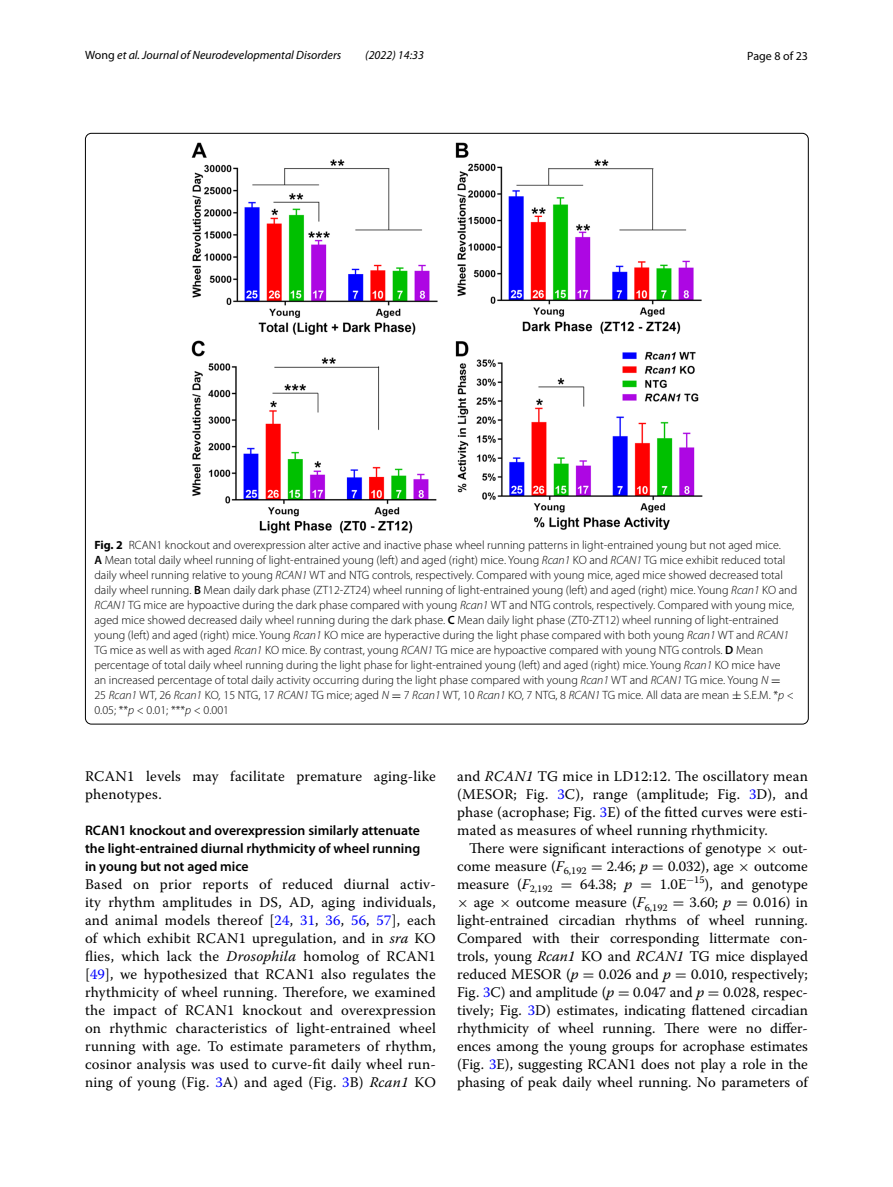
<style>
.page{position:relative;width:893px;height:1187px;background:#fff}
.page>*{position:absolute;margin:0;border:0;box-sizing:border-box;transform-origin:0 0}
.t1{font:14.7px/18px "Warnock Pro";letter-spacing:.015em;color:#000;text-align:justify}
.t2{font:600 13.8px/18px "Myriad Pro";color:#000;text-align:justify}
.t3{font:300 12px/15px "Myriad Pro";color:#000}
.t4{font:italic 12px "Myriad Pro";color:#000}
.t5{font:12px "Myriad Pro";color:#000}
.s1{font-style:normal}
.s2{font-weight:700}
.s3{font-weight:600}
.s4{font-style:italic}
.s5{font-family:"MTSY";font-weight:400}
.s6{color:#00f}
.s7{font-family:"MTSY"}
</style>
<div class="page">
<img style="left:192px;top:142px;width:510px;height:391px">
<p class="t4" style="left:85px;top:48px;width:258px"><span class="s1">Wong</span> et al. Journal of Neurodevelopmental Disorders</p>
<p class="t4" style="left:365px;top:48px;width:60px">(2022) 14:33</p>
<p class="t5" style="left:747px;top:48px;width:62px">Page 8 of 23</p>
<p class="t3" style="left:94px;top:537px;width:704px"><span class="s2">Fig. 2</span> RCAN1 knockout and overexpression alter active and inactive phase wheel running patterns in light-entrained young but not aged mice.<br><span class="s3">A</span> Mean total daily wheel running of light-entrained young (left) and aged (right) mice. Young <span class="s4">Rcan1</span> KO and <span class="s4">RCAN1</span> TG mice exhibit reduced total daily wheel running relative to young <span class="s4">RCAN1</span> WT and NTG controls, respectively. Compared with young mice, aged mice showed decreased total daily wheel running. <span class="s3">B</span> Mean daily dark phase (ZT12-ZT24) wheel running of light-entrained young (left) and aged (right) mice. Young <span class="s4">Rcan1</span> KO and <span class="s4">RCAN1</span> TG mice are hypoactive during the dark phase compared with young <span class="s4">Rcan1</span> WT and NTG controls, respectively. Compared with young mice, aged mice showed decreased daily wheel running during the dark phase. <span class="s3">C</span> Mean daily light phase (ZT0-ZT12) wheel running of light-entrained young (left) and aged (right) mice. Young <span class="s4">Rcan1</span> KO mice are hyperactive during the light phase compared with both young <span class="s4">Rcan1</span> WT and <span class="s4">RCAN1<br></span>TG mice as well as with aged <span class="s4">Rcan1</span> KO mice. By contrast, young <span class="s4">RCAN1</span> TG mice are hypoactive compared with young NTG controls. <span class="s3">D</span> Mean percentage of total daily wheel running during the light phase for light-entrained young (left) and aged (right) mice. Young <span class="s4">Rcan1</span> KO mice have<br>an increased percentage of total daily activity occurring during the light phase compared with young <span class="s4">Rcan1</span> WT and <span class="s4">RCAN1</span> TG mice. Young <span class="s4">N</span> <span class="s5">=<br></span>25 <span class="s4">Rcan1</span> WT, 26 <span class="s4">Rcan1</span> KO<span class="s4">,</span> 15 NTG, 17 <span class="s4">RCAN1</span> TG mice; aged <span class="s4">N</span> <span class="s5">=</span> 7 <span class="s4">Rcan1</span> WT, 10 <span class="s4">Rcan1</span> KO, 7 NTG, 8 <span class="s4">RCAN1</span> TG mice. All data are mean <span class="s5">±</span> S.E.M. *<span class="s4">p</span> &lt; 0.05; **<span class="s4">p</span> &lt; 0.01; ***<span class="s4">p</span> &lt; 0.001</p>
<p class="t1" style="left:85px;top:766px;width:352px">RCAN1 levels may facilitate premature aging-like phenotypes.</p>
<p class="t2" style="left:85px;top:820px;width:337px">RCAN1 knockout and overexpression similarly attenuate the light‑entrained diurnal rhythmicity of wheel running in young but not aged mice</p>
<p class="t1" style="left:85px;top:874px;width:352px">Based on prior reports of reduced diurnal activ&shy;ity rhythm amplitudes in DS, AD, aging individuals, and animal models thereof [<span class="s6">24</span>, <span class="s6">31</span>, <span class="s6">36</span>, <span class="s6">56</span>, <span class="s6">57</span>], each of which exhibit RCAN1 upregulation, and in <span class="s4">sra</span> KO flies, which lack the <span class="s4">Drosophila</span> homolog of RCAN1 [<span class="s6">49</span>], we hypothesized that RCAN1 also regulates the rhythmicity of wheel running. Therefore, we examined the impact of RCAN1 knockout and overexpression on rhythmic characteristics of light-entrained wheel running with age. To estimate parameters of rhythm, cosinor analysis was used to curve-fit daily wheel run&shy;ning of young (Fig. <span class="s6">3</span>A) and aged (Fig. <span class="s6">3</span>B) <span class="s4">Rcan1</span> KO</p>
<p class="t1" style="left:457px;top:766px;width:352px">and <span class="s4">RCAN1</span> TG mice in LD12:12. The oscillatory mean (MESOR; Fig. <span class="s6">3</span>C), range (amplitude; Fig. <span class="s6">3</span>D), and phase (acrophase; Fig. <span class="s6">3</span>E) of the fitted curves were esti&shy;mated as measures of wheel running rhythmicity.</p>
<p class="t1" style="left:457px;top:838px;width:352px;text-indent:12px">There were significant interactions of genotype <span class="s7">×</span> out&shy;come measure (<span class="s4">F</span><sub>6,192</sub> <span class="s7">=</span> 2.46; <span class="s4">p</span> <span class="s7">=</span> 0.032), age <span class="s7">×</span> outcome measure (<span class="s4">F</span><sub>2,192</sub> <span class="s7">=</span> 64.38; <span class="s4">p</span> <span class="s7">=</span> 1.0E<sup>−</sup><sup>15</sup>), and genotype <span class="s7">×</span> age <span class="s7">×</span> outcome measure (<span class="s4">F</span><sub>6,192</sub> <span class="s7">=</span> 3.60; <span class="s4">p</span> <span class="s7">=</span> 0.016) in light-entrained circadian rhythms of wheel running.<br>Compared with their corresponding littermate con&shy;trols, young <span class="s4">Rcan1</span> KO and <span class="s4">RCAN1</span> TG mice displayed reduced MESOR (<span class="s4">p</span> <span class="s7">=</span> 0.026 and <span class="s4">p</span> <span class="s7">=</span> 0.010, respectively; Fig. <span class="s6">3</span>C) and amplitude (<span class="s4">p</span> <span class="s7">=</span> 0.047 and <span class="s4">p</span> <span class="s7">=</span> 0.028, respec&shy;tively; Fig. <span class="s6">3</span>D) estimates, indicating flattened circadian rhythmicity of wheel running. There were no differ&shy;ences among the young groups for acrophase estimates (Fig. <span class="s6">3</span>E), suggesting RCAN1 does not play a role in the phasing of peak daily wheel running. No parameters of</p>
</div>
